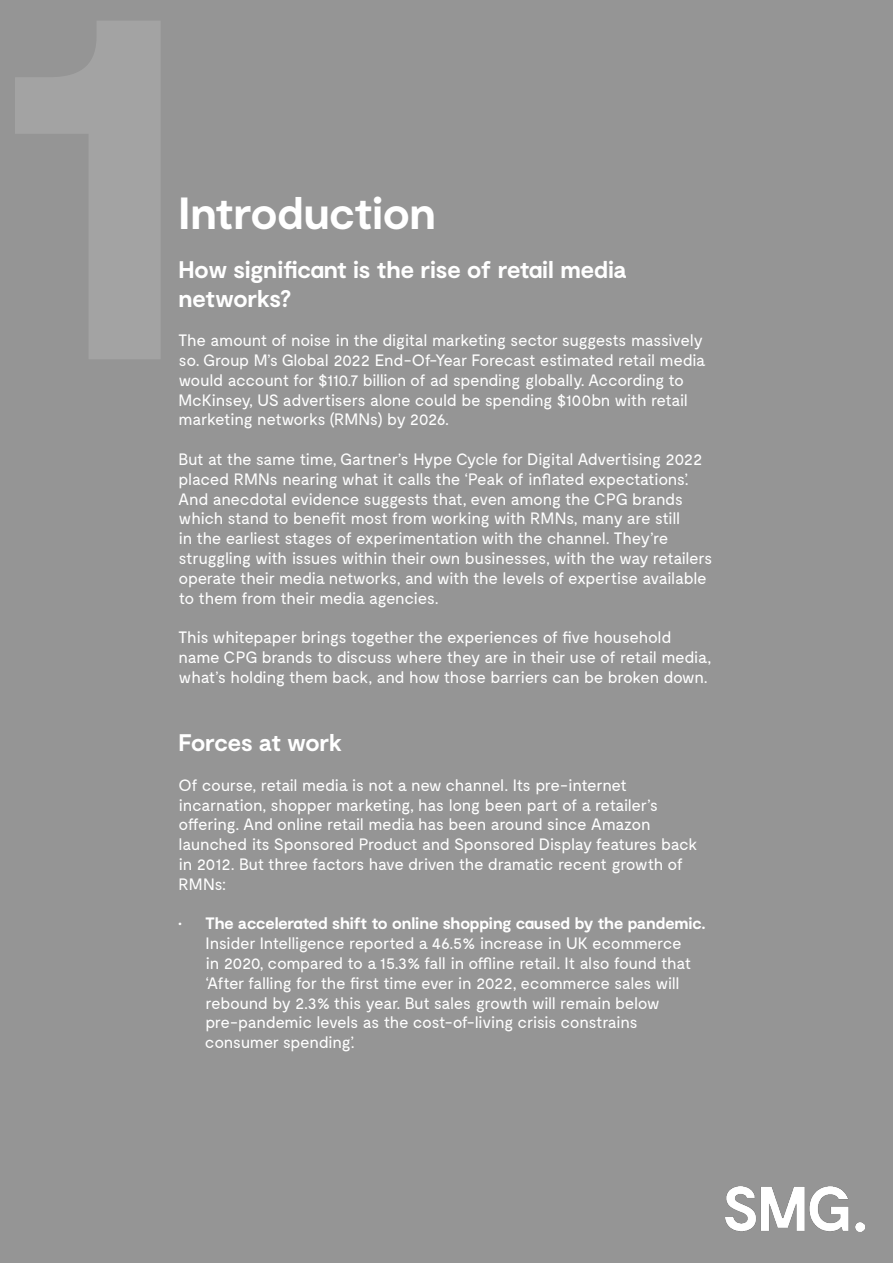
<style>
.page{position:relative;width:893px;height:1263px;background:#959595}
.page>*{position:absolute;margin:0;border:0;box-sizing:border-box;transform-origin:0 0}
.t1{font:700 45px "Moderat";letter-spacing:-.005em;color:#fff}
.t2{font:700 24px/28.8px "Moderat";letter-spacing:-.01em;color:#fff}
.t3{font:16.5px/19.8px "Moderat";letter-spacing:-.025em;color:#fff}
.s1{font-weight:700}
</style>
<div class="page">
<img style="left:725px;top:1186px;width:140px;height:46px">
<p class="t1" style="left:179px;top:185px;width:259px">Introduction</p>
<p class="t2" style="left:179px;top:256px;width:449px">How significant is the rise of retail media networks?</p>
<p class="t3" style="left:179px;top:331px;width:529px">The amount of noise in the digital marketing sector suggests massively so. Group M’s Global 2022 End-Of-Year Forecast estimated retail media would account for $110.7 billion of ad spending globally. According to McKinsey, US advertisers alone could be spending $100bn with retail marketing networks (RMNs) by 2026.</p>
<p class="t3" style="left:179px;top:450px;width:535px">But at the same time, Gartner’s Hype Cycle for Digital Advertising 2022 placed RMNs nearing what it calls the ‘Peak of inflated expectations’.<br>And anecdotal evidence suggests that, even among the CPG brands which stand to benefit most from working with RMNs, many are still<br>in the earliest stages of experimentation with the channel. They’re struggling with issues within their own businesses, with the way retailers operate their media networks, and with the levels of expertise available to them from their media agencies.</p>
<p class="t3" style="left:179px;top:628px;width:534px">This whitepaper brings together the experiences of five household name CPG brands to discuss where they are in their use of retail media, what’s holding them back, and how those barriers can be broken down.</p>
<p class="t2" style="left:179px;top:729px;width:165px">Forces at work</p>
<p class="t3" style="left:179px;top:776px;width:520px">Of course, retail media is not a new channel. Its pre-internet incarnation, shopper marketing, has long been part of a retailer’s offering. And online retail media has been around since Amazon launched its Sponsored Product and Sponsored Display features back in 2012. But three factors have driven the dramatic recent growth of RMNs:</p>
<p class="t3" style="left:206px;top:914px;width:502px;text-indent:-27px"><span class="s1">• The accelerated shift to online shopping caused by the pandemic.<br></span>Insider Intelligence reported a 46.5% increase in UK ecommerce<br>in 2020, compared to a 15.3% fall in offline retail. It also found that ‘After falling for the first time ever in 2022, ecommerce sales will rebound by 2.3% this year. But sales growth will remain below</p>
<p class="t3" style="left:205px;top:1013px;width:434px">pre-pandemic levels as the cost-of-living crisis constrains</p>
<p class="t3" style="left:205px;top:1033px;width:151px">consumer spending’.</p>
</div>
